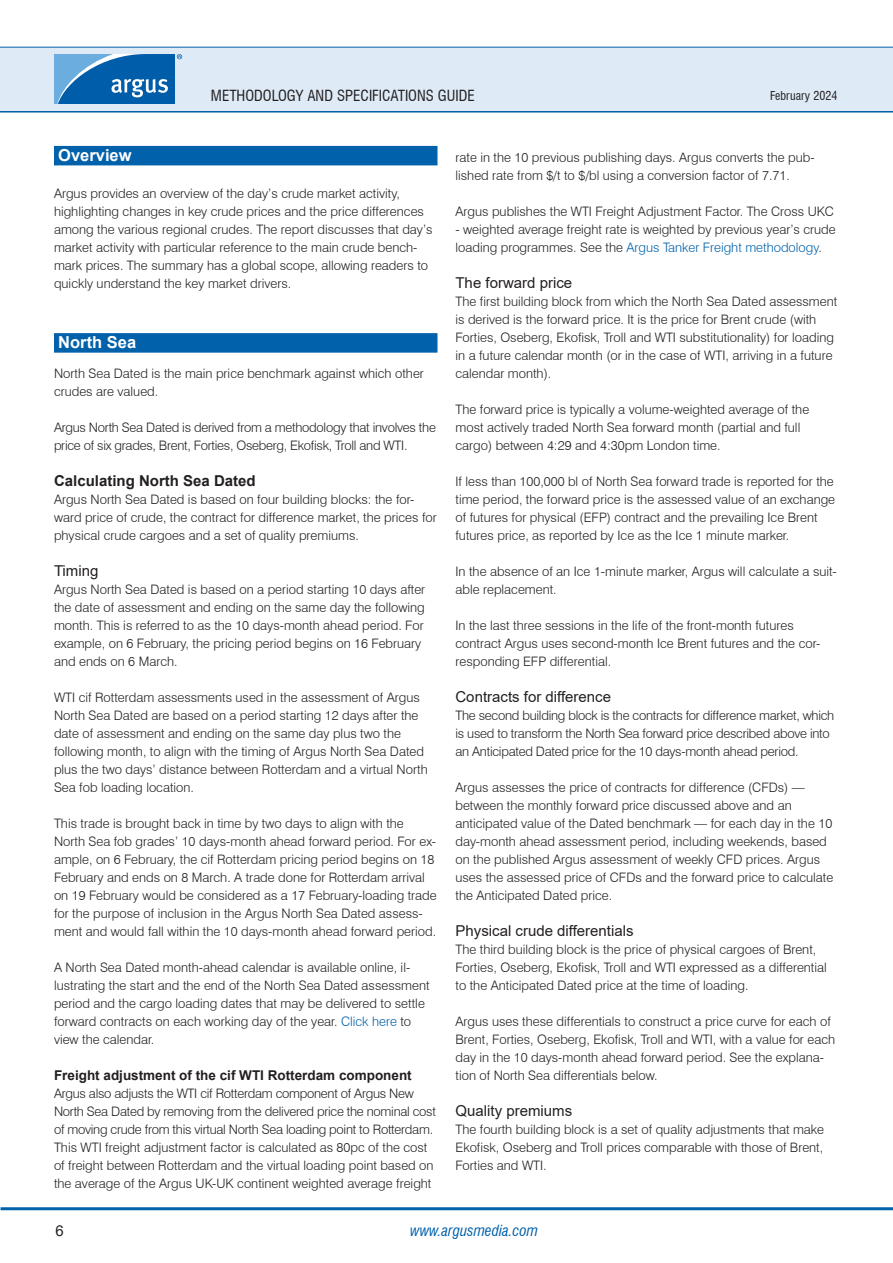
<style>
.page{position:relative;width:893px;height:1263px;background:#fff}
.page>*{position:absolute;margin:0;border:0;box-sizing:border-box;transform-origin:0 0}
.Section_header{font:700 16.5px "Arial";color:#fff}
.Subsubhead{font:15px "Arial";color:#231f20}
.t1{font:condensed 15px "Swiss 721 BT";color:#231f20}
.SubSectionHeader{font:700 15px "Arial";color:#231f20}
.t2{font:italic condensed 15px "Swiss 721 BT";color:#0161aa}
.Subsubsubhead{font:700 13.5px "Arial";color:#231f20}
.Body_Text{font:300 13.05px/18px "Swiss 721 BT";color:#231f20}
.Body_Text-2{font:300 13.05px/18px "Swiss 721 BT";letter-spacing:-.02em;color:#231f20}
.t3{font:condensed 12px "Swiss 721 BT";color:#231f20}
.s1{color:#0161aa}
</style>
<div class="page">
<hr style="left:0;top:110px;width:893px;height:3px;background:#0161aa">
<div style="left:0;top:47px;width:893px;height:64px;background:#deebf7"></div>
<hr style="left:0;top:47px;width:893px;height:1px;background:#0161aa">
<hr style="left:1px;top:1207px;width:892px;height:3px;background:#0161aa">
<svg style="left:54px;top:54px;width:128px;height:50px;background:#3883c0"></svg>
<div style="left:54px;top:146px;width:383px;height:19px;background:#0161aa"></div>
<div style="left:54px;top:333px;width:383px;height:20px;background:#0161aa"></div>
<p class="t1" style="left:211px;top:86px;width:265px">METHODOLOGY AND SPECIFICATIONS GUIDE</p>
<p class="t3" style="left:770px;top:88px;width:69px">February 2024</p>
<p class="Section_header" style="left:58px;top:144px;width:75px">Overview</p>
<p class="Body_Text" style="left:54px;top:184px;width:380px">Argus provides an overview of the day’s crude market activity, highlighting changes in key crude prices and the price differences among the various regional crudes. The report discusses that day’s market activity with particular reference to the main crude bench&shy;mark prices. The summary has a global scope, allowing readers to quickly understand the key market drivers.</p>
<p class="Section_header" style="left:58px;top:331px;width:79px">North Sea</p>
<p class="Body_Text" style="left:54px;top:364px;width:371px">North Sea Dated is the main price benchmark against which other crudes are valued.</p>
<p class="Body_Text-2" style="left:54px;top:418px;width:383px">Argus North Sea Dated is derived from a methodology that involves the price of six grades, Brent, Forties, Oseberg, Ekofisk, Troll and WTI.</p>
<p class="SubSectionHeader" style="left:54px;top:470px;width:203px">Calculating North Sea Dated</p>
<p class="Body_Text" style="left:54px;top:490px;width:384px">Argus North Sea Dated is based on four building blocks: the for&shy;ward price of crude, the contract for difference market, the prices for physical crude cargoes and a set of quality premiums.</p>
<p class="Subsubhead" style="left:54px;top:560px;width:46px">Timing</p>
<p class="Body_Text" style="left:54px;top:580px;width:373px">Argus North Sea Dated is based on a period starting 10 days after the date of assessment and ending on the same day the following month. This is referred to as the 10 days-month ahead period. For example, on 6 February, the pricing period begins on 16 February and ends on 6 March.</p>
<p class="Body_Text" style="left:54px;top:688px;width:375px">WTI cif Rotterdam assessments used in the assessment of Argus North Sea Dated are based on a period starting 12 days after the date of assessment and ending on the same day plus two the following month, to align with the timing of Argus North Sea Dated plus the two days’ distance between Rotterdam and a virtual North Sea fob loading location.</p>
<p class="Body_Text" style="left:54px;top:814px;width:384px">This trade is brought back in time by two days to align with the North Sea fob grades’ 10 days-month ahead forward period. For ex&shy;ample, on 6 February, the cif Rotterdam pricing period begins on 18<br>February and ends on 8 March. A trade done for Rotterdam arrival on 19 February would be considered as a 17 February-loading trade for the purpose of inclusion in the Argus North Sea Dated assess&shy;ment and would fall within the 10 days-month ahead forward period.</p>
<p class="Body_Text" style="left:54px;top:958px;width:377px">A North Sea Dated month-ahead calendar is available online, il&shy;lustrating the start and the end of the North Sea Dated assessment period and the cargo loading dates that may be delivered to settle forward contracts on each working day of the year. <span class="s1">Click here</span> to view the calendar.</p>
<p class="Subsubsubhead" style="left:54px;top:1066px;width:359px">Freight adjustment of the cif WTI Rotterdam component</p>
<p class="Body_Text" style="left:54px;top:1084px;width:383px">Argus also adjusts the WTI cif Rotterdam component of Argus New North Sea Dated by removing from the delivered price the nominal cost of moving crude from this virtual North Sea loading point to Rotterdam.<br>This WTI freight adjustment factor is calculated as 80pc of the cost of freight between Rotterdam and the virtual loading point based on the average of the Argus UK-UK continent weighted average freight</p>
<p class="Body_Text" style="left:455px;top:148px;width:361px">rate in the 10 previous publishing days. Argus converts the pub&shy;lished rate from $/t to $/bl using a conversion factor of 7.71.</p>
<p class="Body_Text" style="left:455px;top:202px;width:380px">Argus publishes the WTI Freight Adjustment Factor. The Cross UKC</p>
<p class="Body_Text" style="left:455px;top:220px;width:382px">- weighted average freight rate is weighted by previous year’s crude loading programmes. See the <span class="s1">Argus Tanker Freight methodology</span>.</p>
<p class="Subsubhead" style="left:455px;top:272px;width:118px">The forward price</p>
<p class="Body_Text" style="left:455px;top:292px;width:383px">The first building block from which the North Sea Dated assessment is derived is the forward price. It is the price for Brent crude (with Forties, Oseberg, Ekofisk, Troll and WTI substitutionality) for loading in a future calendar month (or in the case of WTI, arriving in a future calendar month).</p>
<p class="Body_Text" style="left:455px;top:400px;width:355px">The forward price is typically a volume-weighted average of the most actively traded North Sea forward month (partial and full cargo) between 4:29 and 4:30pm London time.</p>
<p class="Body_Text" style="left:455px;top:472px;width:381px">If less than 100,000 bl of North Sea forward trade is reported for the time period, the forward price is the assessed value of an exchange of futures for physical (EFP) contract and the prevailing Ice Brent futures price, as reported by Ice as the Ice 1 minute marker.</p>
<p class="Body_Text" style="left:455px;top:562px;width:383px">In the absence of an Ice 1-minute marker, Argus will calculate a suit&shy;able replacement.</p>
<p class="Body_Text" style="left:455px;top:616px;width:366px">In the last three sessions in the life of the front-month futures contract Argus uses second-month Ice Brent futures and the cor&shy;responding EFP differential.</p>
<p class="Subsubhead" style="left:455px;top:686px;width:157px">Contracts for difference</p>
<p class="Body_Text-2" style="left:455px;top:706px;width:380px">The second building block is the contracts for difference market, which is used to transform the North Sea forward price described above into an Anticipated Dated price for the 10 days-month ahead period.</p>
<p class="Body_Text" style="left:455px;top:778px;width:379px">Argus assesses the price of contracts for difference (CFDs) — between the monthly forward price discussed above and an anticipated value of the Dated benchmark — for each day in the 10 day-month ahead assessment period, including weekends, based on the published Argus assessment of weekly CFD prices. Argus uses the assessed price of CFDs and the forward price to calculate the Anticipated Dated price.</p>
<p class="Subsubhead" style="left:455px;top:920px;width:180px">Physical crude differentials</p>
<p class="Body_Text" style="left:455px;top:940px;width:373px">The third building block is the price of physical cargoes of Brent,<br>Forties, Oseberg, Ekofisk, Troll and WTI expressed as a differential to the Anticipated Dated price at the time of loading.</p>
<p class="Body_Text" style="left:455px;top:1012px;width:381px">Argus uses these differentials to construct a price curve for each of Brent, Forties, Oseberg, Ekofisk, Troll and WTI, with a value for each day in the 10 days-month ahead forward period. See the explana&shy;tion of North Sea differentials below.</p>
<p class="Subsubhead" style="left:455px;top:1100px;width:118px">Quality premiums</p>
<p class="Body_Text" style="left:455px;top:1120px;width:370px;text-align:justify">The fourth building block is a set of quality adjustments that make Ekofisk, Oseberg and Troll prices comparable with those of Brent, Forties and WTI.</p>
<p class="Subsubhead" style="left:55px;top:1220px;width:10px">6</p>
<p class="t2" style="left:410px;top:1221px;width:129px">www.argusmedia.com</p>
</div>
